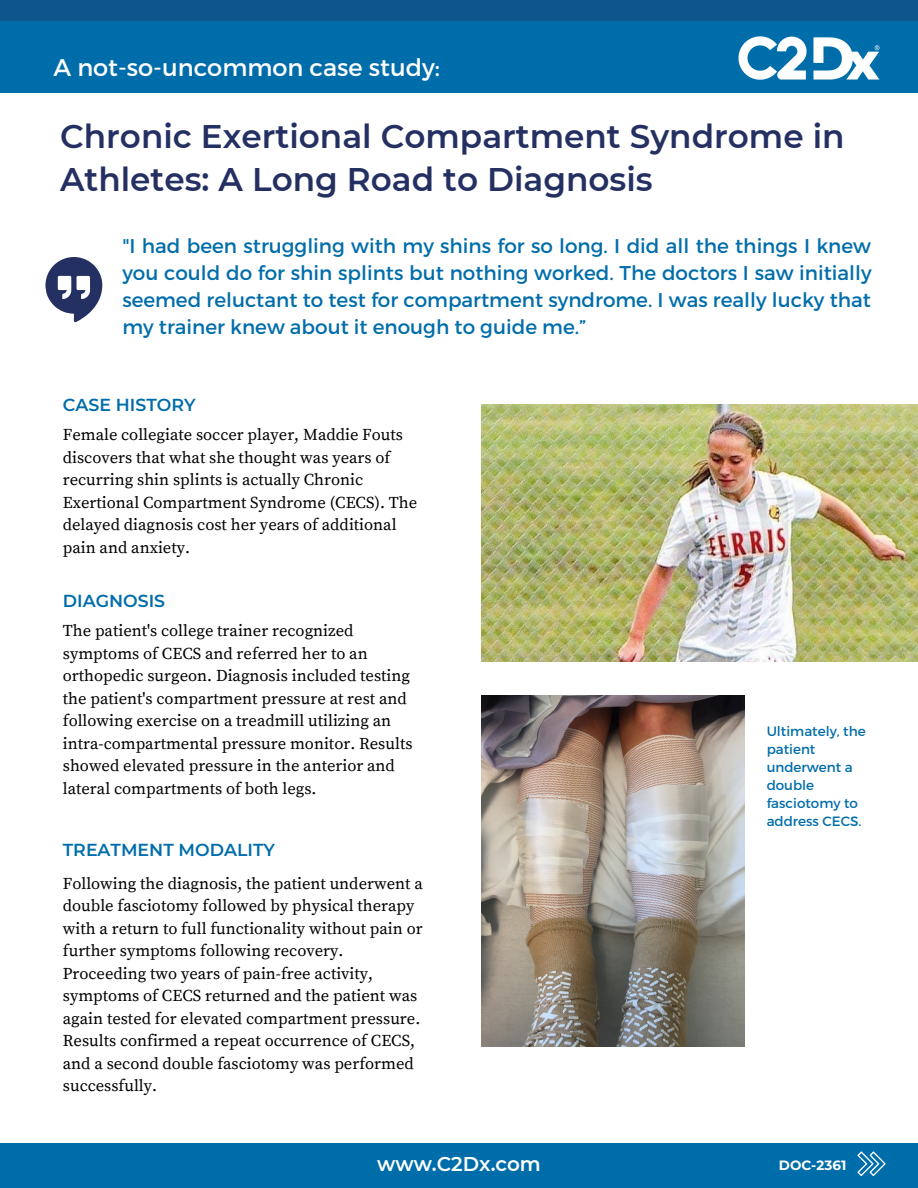
<style>
.page{position:relative;width:918px;height:1188px;background:#fff}
.page>*{position:absolute;margin:0;border:0;box-sizing:border-box;transform-origin:0 0}
.t1{font:600 32.7px/42.8px "Montserrat";color:#253062}
.t2{font:24px "Montserrat";color:#fff}
.t3{font:19.95px/27px "Montserrat";color:#006dab;text-align:justify}
.t4{font:600 19.95px "Montserrat";color:#fff}
.t5{font:600 17.4px "Montserrat";color:#006dab}
.t6{font:16.5px/22.5px "Source Serif Pro";color:#000}
.t7{font:13.5px/18px "Montserrat";color:#006dab}
.t8{font:700 13.5px "Montserrat";color:#fffefe}
</style>
<div class="page">
<div style="left:0;top:0;width:918px;height:92px;background:#006dab"></div>
<div style="left:0;top:1143px;width:918px;height:45px;background:#006dab"></div>
<div style="left:0;top:0;width:918px;height:20px;background:#0e548d"></div>
<img style="left:700px;top:20px;width:217px;height:73px">
<img style="left:481px;top:405px;width:437px;height:256px">
<svg style="left:45px;top:257px;width:57px;height:65px"></svg>
<svg style="left:857px;top:1151px;width:29px;height:25px"></svg>
<img style="left:481px;top:696px;width:263px;height:351px">
<p class="t2" style="left:53px;top:52px;width:388px">A not-so-uncommon case study:</p>
<p class="t1" style="left:60px;top:115px;width:786px">Chronic Exertional Compartment Syndrome in<br>Athletes: A Long Road to Diagnosis</p>
<p class="t3" style="left:122px;top:231px;width:751px">"I had been struggling with my shins for so long. I did all the things I knew you could do for shin splints but nothing worked. The doctors I saw initially seemed reluctant to test for compartment syndrome. I was really lucky that my trainer knew about it enough to guide me.”</p>
<p class="t5" style="left:63px;top:394px;width:134px">CASE HISTORY</p>
<p class="t6" style="left:63px;top:424px;width:356px">Female collegiate soccer player, Maddie Fouts discovers that what she thought was years of recurring shin splints is actually Chronic Exertional Compartment Syndrome (CECS). The delayed diagnosis cost her years of additional pain and anxiety.</p>
<p class="t5" style="left:63px;top:590px;width:104px">DIAGNOSIS</p>
<p class="t6" style="left:63px;top:620px;width:351px">The patient's college trainer recognized symptoms of CECS and referred her to an orthopedic surgeon. Diagnosis included testing the patient's compartment pressure at rest and following exercise on a treadmill utilizing an intra-compartmental pressure monitor. Results showed elevated pressure in the anterior and lateral compartments of both legs.</p>
<p class="t5" style="left:63px;top:839px;width:214px">TREATMENT MODALITY</p>
<p class="t6" style="left:63px;top:873px;width:361px">Following the diagnosis, the patient underwent a double fasciotomy followed by physical therapy with a return to full functionality without pain or further symptoms following recovery.<br>Proceeding two years of pain-free activity, symptoms of CECS returned and the patient was again tested for elevated compartment pressure.<br>Results confirmed a repeat occurrence of CECS, and a second double fasciotomy was performed successfully.</p>
<p class="t4" style="left:377px;top:1152px;width:165px">www.C2Dx.com</p>
<p class="t7" style="left:767px;top:722px;width:101px">Ultimately, the patient underwent a double fasciotomy to address CECS.</p>
<p class="t8" style="left:779px;top:1155px;width:69px">DOC-2361</p>
</div>
